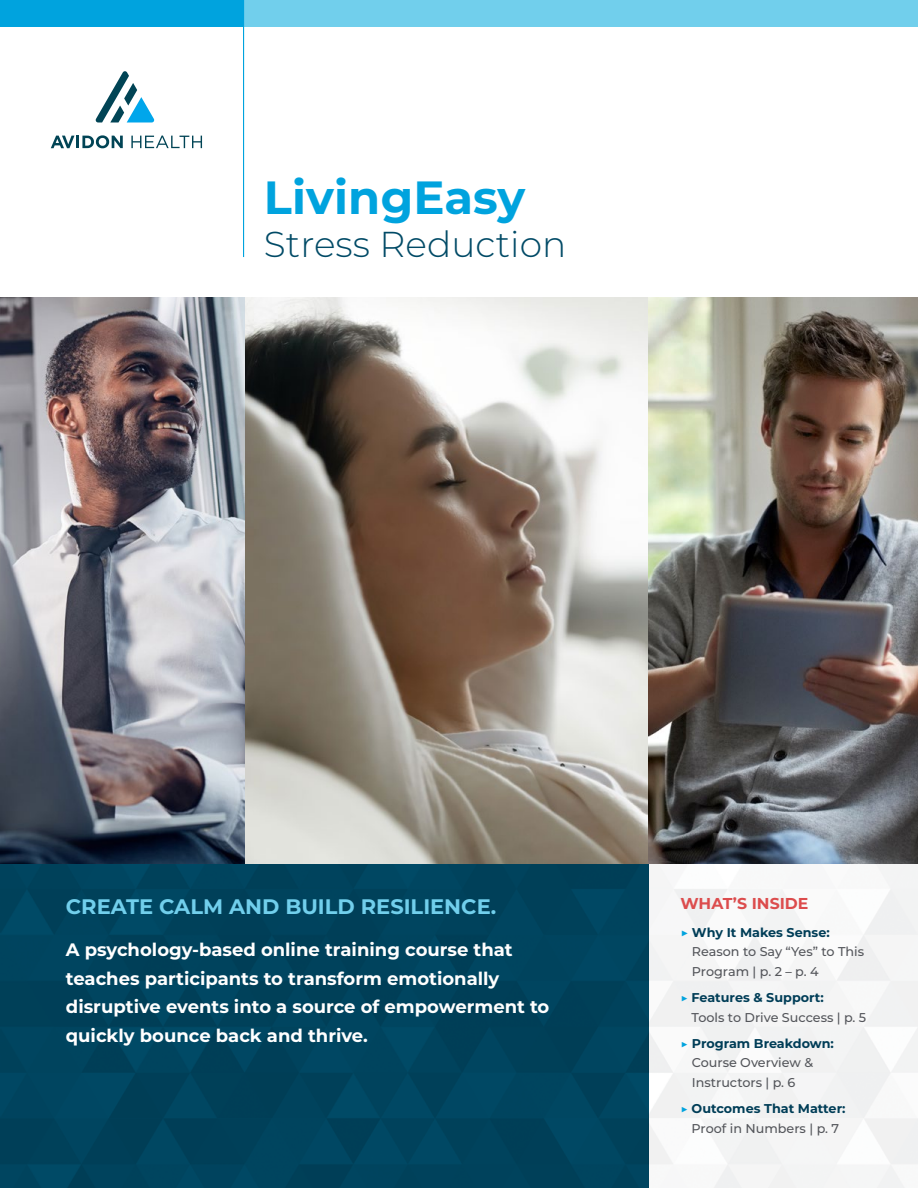
<style>
.page{position:relative;width:918px;height:1188px;background:#fff}
.page>*{position:absolute;margin:0;border:0;box-sizing:border-box;transform-origin:0 0}
.t1{font:700 46.5px "Montserrat";color:#00a3de}
.t2{font:300 36px "Montserrat";color:#004a66}
.t3{font:700 21px "Montserrat";color:#71cfec}
.t4{font:700 18px/28.5px "Montserrat";color:#fff}
.t5{font:700 15.75px "Montserrat";color:#dc4c4d}
.t6{font:500 12.75px/19.5px "Montserrat";color:#54565b}
.t7{font:700 12.75px/19.5px "Montserrat";color:#003d57;text-align:center}
.s1{font-weight:400;font-size:13.5px;color:#00a3de}
.s2{font-weight:700;color:#003d57}
.s3{color:#00a3de}
.s4{font-weight:500;color:#00a3de}
.s5{font-weight:500;color:#54565b}
</style>
<div class="page">
<img style="left:244px;top:297px;width:674px;height:567px">
<img style="left:0;top:297px;width:244px;height:567px">
<div style="left:0;top:0;width:243px;height:27px;background:#00a3de"></div>
<div style="left:244px;top:0;width:674px;height:27px;background:#71cfec"></div>
<svg style="left:96px;top:71px;width:58px;height:51px"></svg>
<svg style="left:131px;top:136px;width:71px;height:12px"></svg>
<svg style="left:51px;top:135px;width:72px;height:13px"></svg>
<div style="left:0;top:864px;width:649px;height:324px;background:#00435d"></div>
<div style="left:649px;top:864px;width:269px;height:324px;background:#f5f5f5"></div>
<hr style="left:243px;top:0;width:1px;height:257px;background:#00a3de">
<h1 class="t1" style="left:264px;top:164px;width:263px">LivingEasy</h1>
<h2 class="t2" style="left:264px;top:220px;width:304px">Stress Reduction</h2>
<p class="t3" style="left:66px;top:892px;width:432px">CREATE CALM AND BUILD RESILIENCE.</p>
<p class="t4" style="left:66px;top:935px;width:485px">A psychology-based online training course that teaches participants to transform emotionally disruptive events into a source of empowerment to quickly bounce back and thrive.</p>
<p class="t5" style="left:681px;top:892px;width:129px">WHAT’S INSIDE</p>
<p class="t6" style="left:692px;top:922px;width:174px;text-indent:-11px"><span class="s1">▶</span> <span class="s2">Why It Makes Sense:<br></span>Reason to Say “Yes” to This<br>Program | p. 2 – p. 4</p>
<p class="t6" style="left:692px;top:987px;width:176px;text-indent:-11px"><span class="s3">▶</span> <span class="s2">Features &amp; Support:<br></span>Tools to Drive Success | p. 5</p>
<p class="t6" style="left:692px;top:1033px;width:144px;text-indent:-11px"><span class="s3">▶</span> <span class="s2">Program Breakdown:<br></span>Course Overview &amp;<br>Instructors | p. 6</p>
<p class="t7" style="left:681px;top:1098px;width:167px"><span class="s4">▶</span> Outcomes That Matter:<br><span class="s5">Proof in Numbers | p. 7</span></p>
</div>
